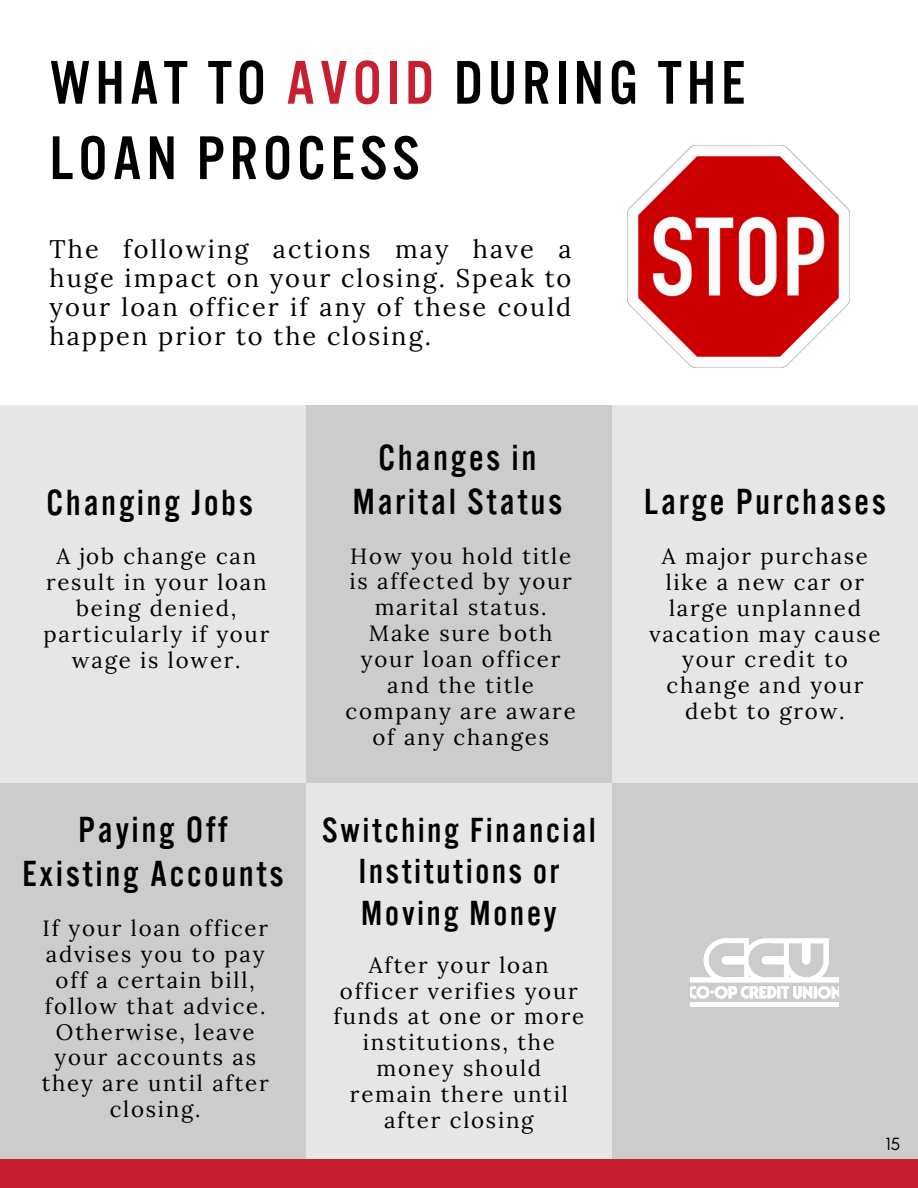
<style>
.page{position:relative;width:918px;height:1188px;background:#fff}
.page>*{position:absolute;margin:0;border:0;box-sizing:border-box;transform-origin:0 0}
.t1{font:64.05px/75.3px "Alternate Gothic Pro No 3";letter-spacing:.08em;color:#000}
.t2{font:37.5px/44px "Alternate Gothic Pro No 3";letter-spacing:.08em;color:#000;text-align:center}
.t3{font:36px/41.7px "Alternate Gothic Pro No 3";letter-spacing:.08em;color:#000;text-align:center}
.t4{font:25.35px/29.2px "Lora";letter-spacing:.08em;color:#000;text-align:justify}
.t5{font:22.2px/26px "Lora";letter-spacing:.08em;color:#000;text-align:center}
.t6{font:18px "Glacial Indifference";color:#000}
.s1{color:#c62030}
</style>
<div class="page">
<div style="left:0;top:405px;width:306px;height:378px;background:#e6e6e6"></div>
<div style="left:306px;top:405px;width:306px;height:378px;background:#ccc"></div>
<div style="left:612px;top:405px;width:306px;height:378px;background:#e6e6e6"></div>
<div style="left:0;top:783px;width:306px;height:379px;background:#ccc"></div>
<div style="left:306px;top:783px;width:306px;height:379px;background:#e6e6e6"></div>
<div style="left:612px;top:783px;width:306px;height:379px;background:#ccc"></div>
<img style="left:628px;top:146px;width:221px;height:222px">
<div style="left:0;top:1160px;width:918px;height:28px;background:#c62030"></div>
<img style="left:690px;top:938px;width:149px;height:69px">
<p class="t1" style="left:50px;top:45px;width:697px">WHAT TO <span class="s1">AVOID</span> DURING THE<br>LOAN PROCESS</p>
<h3 class="t4" style="left:50px;top:234px;width:523px">The following actions may have a huge impact on your closing. Speak to your loan officer if any of these could happen prior to the closing.</h3>
<h2 class="t2" style="left:47px;top:480px;width:208px">Changing Jobs</h2>
<h5 class="t5" style="left:43px;top:543px;width:227px">A job change can result in your loan being denied, particularly if your wage is lower.</h5>
<h5 class="t2" style="left:22px;top:807px;width:263px">Paying Off<br>Existing Accounts</h5>
<h2 class="t5" style="left:42px;top:915px;width:228px">If your loan officer advises you to pay off a certain bill, follow that advice.<br>Otherwise, leave your accounts as they are until after closing.</h2>
<h2 class="t2" style="left:353px;top:435px;width:211px">Changes in<br>Marital Status</h2>
<h4 class="t5" style="left:346px;top:542px;width:232px">How you hold title is affected by your marital status.<br>Make sure both your loan officer and the title company are aware of any changes</h4>
<h5 class="t3" style="left:322px;top:809px;width:275px">Switching Financial<br>Institutions or<br>Moving Money</h5>
<h2 class="t5" style="left:334px;top:952px;width:252px">After your loan officer verifies your funds at one or more institutions, the money should remain there until after closing</h2>
<h5 class="t2" style="left:644px;top:480px;width:243px">Large Purchases</h5>
<h2 class="t5" style="left:649px;top:543px;width:233px">A major purchase like a new car or large unplanned vacation may cause your credit to change and your debt to grow.</h2>
<p class="t6" style="left:885px;top:1133px;width:17px">15</p>
</div>
